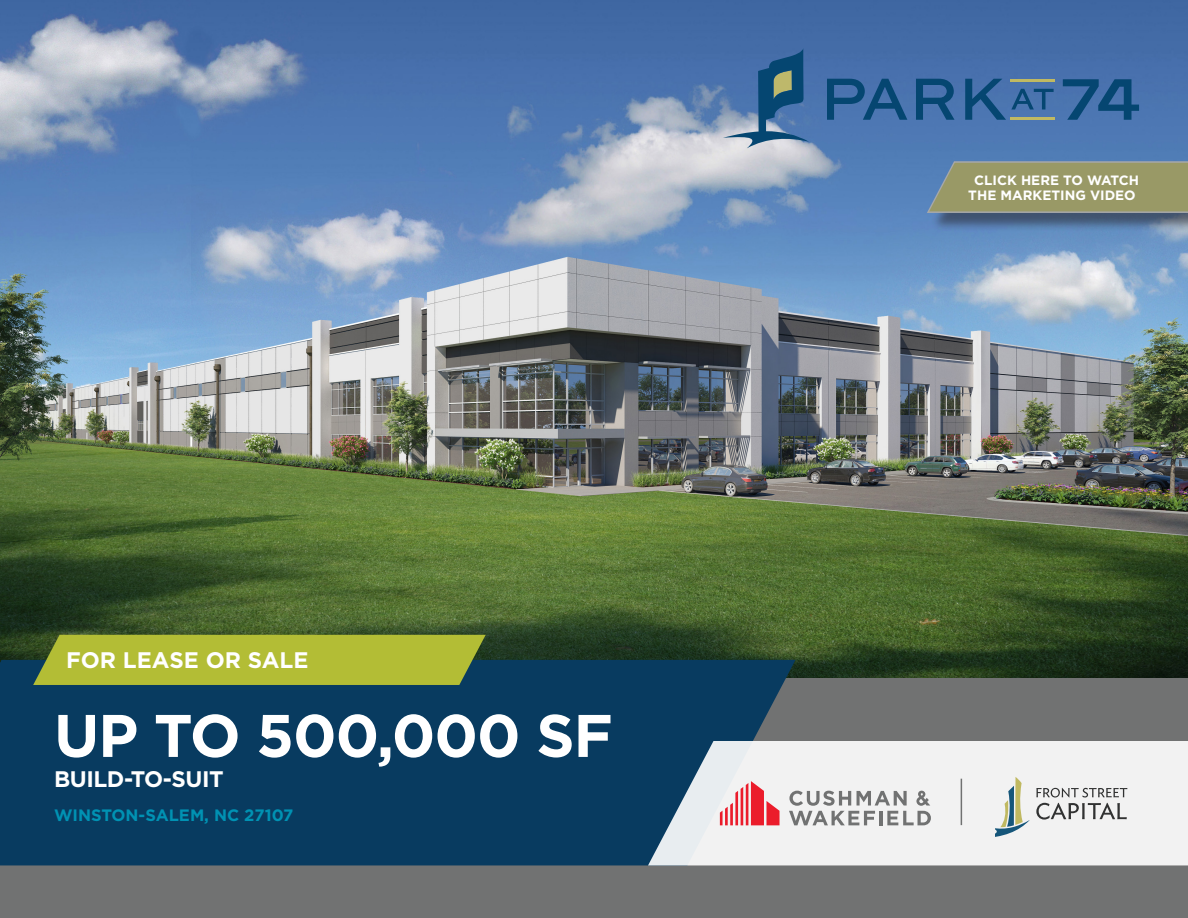
<style>
.page{position:relative;width:1188px;height:918px;background:#fff}
.page>*{position:absolute;margin:0;border:0;box-sizing:border-box;transform-origin:0 0}
.t1{font:700 60px "Gotham";letter-spacing:-.02em;color:#fff}
.t2{font:700 22.5px "Gotham";letter-spacing:-.015em;color:#fff}
.t3{font:700 16.5px "Gotham";color:#0092b3}
.t4{font:700 13.5px "Gotham";color:#fff}
</style>
<div class="page">
<div style="left:0;top:677px;width:1188px;height:241px;background:#717272"></div>
<img style="left:0;top:0;width:1188px;height:677px">
<svg style="left:723px;top:48px;width:86px;height:100px;background:#5178a0"></svg>
<svg style="left:1063px;top:79px;width:76px;height:41px;background:#2c6094"></svg>
<svg style="left:827px;top:79px;width:80px;height:41px;background:#2d6095"></svg>
<svg style="left:916px;top:79px;width:39px;height:41px;background:#265c8f"></svg>
<svg style="left:965px;top:79px;width:89px;height:41px;background:#39689b"></svg>
<hr style="left:1010px;top:79px;width:45px;height:2px;background:#c0b962">
<hr style="left:1010px;top:117px;width:45px;height:2px;background:#c0b962">
<div style="left:0;top:660px;width:796px;height:205px;background:#083b60"></div>
<svg style="left:648px;top:741px;width:540px;height:124px;background:#dfe3e6"></svg>
<div style="left:33px;top:635px;width:453px;height:50px;background:#b3bd35"></div>
<svg style="left:720px;top:781px;width:60px;height:44px;background:#ee9198"></svg>
<svg style="left:789px;top:791px;width:142px;height:34px"></svg>
<hr style="left:961px;top:779px;width:1px;height:46px;background:#717272">
<svg style="left:995px;top:777px;width:35px;height:61px;background:#c6cfc8"></svg>
<svg style="left:1036px;top:788px;width:91px;height:32px;background:#c2c2c2"></svg>
<div style="left:930px;top:164px;width:258px;height:68px;background:#231f20;opacity:.5"></div>
<svg style="left:926px;top:160px;width:262px;height:54px;background:#929670"></svg>
<p class="t2" style="left:66px;top:645px;width:244px">FOR LEASE OR SALE</p>
<p class="t1" style="left:54px;top:696px;width:560px">UP TO 500,000 SF</p>
<p class="t2" style="left:54px;top:764px;width:171px">BUILD-TO-SUIT</p>
<p class="t3" style="left:54px;top:804px;width:241px">WINSTON-SALEM, NC 27107</p>
<p class="t4" style="left:974px;top:171px;width:166px">CLICK HERE TO WATCH</p>
<p class="t4" style="left:968px;top:186px;width:169px">THE MARKETING VIDEO</p>
</div>
